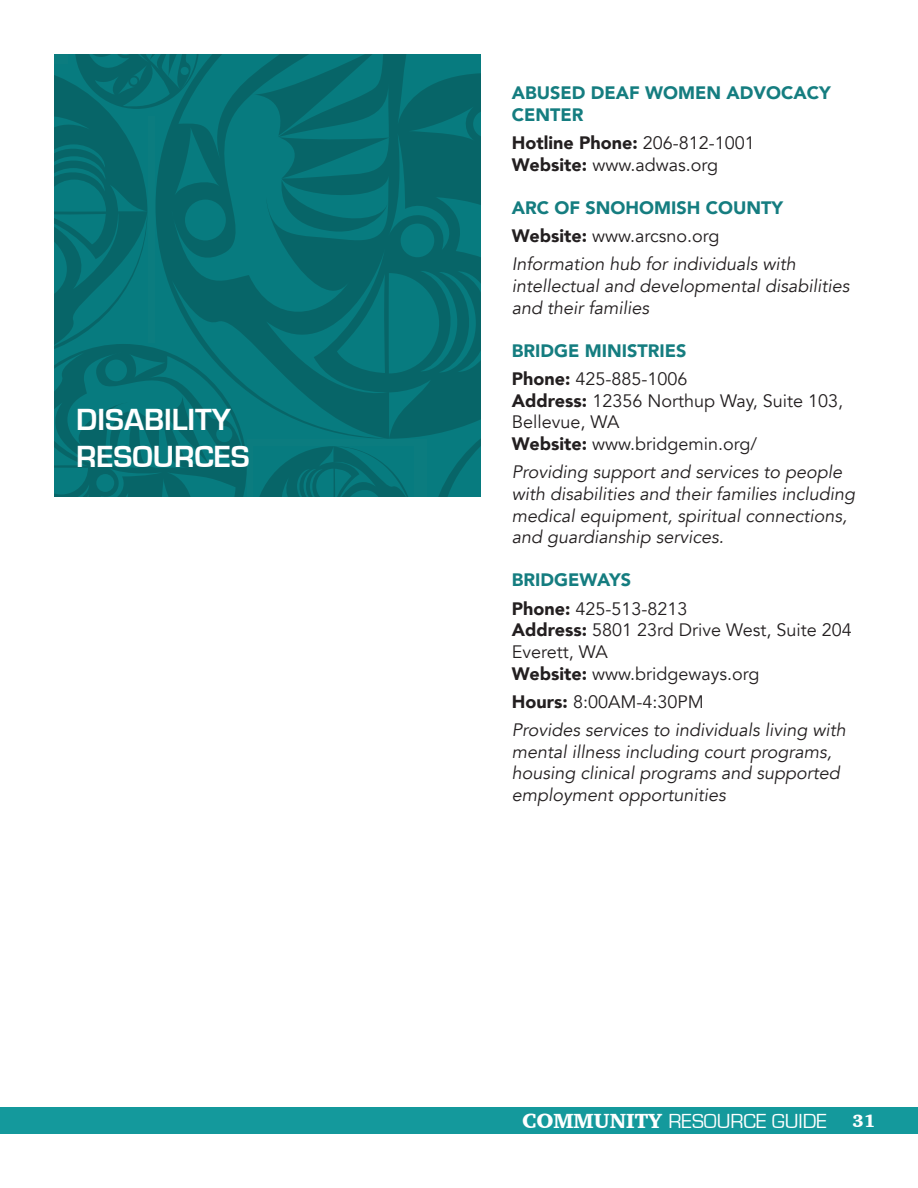
<style>
.page{position:relative;width:918px;height:1188px;background:#fff}
.page>*{position:absolute;margin:0;border:0;box-sizing:border-box;transform-origin:0 0}
.t1{font:700 31.5px/37.8px "Eurostile";color:#fff}
.t2{font:21px "Eurostile";color:#fff}
.t3{font:italic 18px/21.6px "Avenir";color:#231f20}
.t4{font:18px/21.6px "Avenir";color:#231f20}
.t5{font:900 18px/21.6px "Avenir";color:#157d80}
.s1{font-weight:900}
.s2{font-weight:900;font-style:normal;color:#157d80}
.s3{font-weight:900;font-style:normal}
.s4{font-style:normal}
.s5{color:#231f20}
.s6{font-weight:400;color:#231f20}
.s7{font-weight:900;color:#157d80}
.s8{font-family:"Charter";font-weight:900}
.s9{font-family:"Charter";font-weight:900;font-size:18px}
</style>
<div class="page">
<svg style="left:414px;top:54px;width:67px;height:385px;background:#076c6f"></svg>
<svg style="left:428px;top:404px;width:53px;height:92px;background:#077276"></svg>
<svg style="left:54px;top:54px;width:360px;height:442px;background:#077074"></svg>
<div style="left:0;top:1107px;width:918px;height:27px;background:#14999c"></div>
<h1 class="t1" style="left:76px;top:401px;width:175px">DISABILITY<br>RESOURCES</h1>
<p class="t5" style="left:512px;top:81px;width:320px">ABUSED DEAF WOMEN ADVOCACY<br>CENTER</p>
<p class="t4" style="left:512px;top:132px;width:245px"><span class="s1">Hotline Phone:</span> 206-812-1001<br><span class="s1">Website:</span> www.adwas.org</p>
<p class="t3" style="left:512px;top:194px;width:286px;line-height:28.3px"><span class="s2">ARC OF SNOHOMISH COUNTY<br></span><span class="s3">Website:</span> <span class="s4">www.arcsno.org<br></span>Information hub for individuals with</p>
<p class="t3" style="left:512px;top:275px;width:339px">intellectual and developmental disabilities and their families</p>
<p class="t5" style="left:512px;top:336px;width:177px;line-height:28.3px">BRIDGE MINISTRIES<br><span class="s5">Phone:</span> <span class="s6">425-885-1006</span></p>
<p class="t4" style="left:512px;top:390px;width:333px"><span class="s1">Address:</span> 12356 Northup Way, Suite 103,<br>Bellevue, WA<br><span class="s1">Website:</span> www.bridgemin.org/</p>
<p class="t3" style="left:512px;top:462px;width:345px">Providing support and services to people with disabilities and their families including medical equipment, spiritual connections, and guardianship services.</p>
<p class="t4" style="left:512px;top:566px;width:177px;line-height:28.3px"><span class="s7">BRIDGEWAYS<br></span><span class="s1">Phone:</span> 425-513-8213</p>
<p class="t4" style="left:512px;top:620px;width:342px"><span class="s1">Address:</span> 5801 23rd Drive West, Suite 204<br>Everett, WA<br><span class="s1">Website:</span> www.bridgeways.org</p>
<p class="t3" style="left:512px;top:688px;width:335px;line-height:28.3px"><span class="s3">Hours:</span> <span class="s4">8:00AM-4:30PM<br></span>Provides services to individuals living with</p>
<p class="t3" style="left:512px;top:741px;width:329px">mental illness including court programs, housing clinical programs and supported employment opportunities</p>
<p class="t2" style="left:522px;top:1110px;width:355px"><span class="s8">COMMUNITY</span> RESOURCE GUIDE <span class="s9">31</span></p>
</div>
